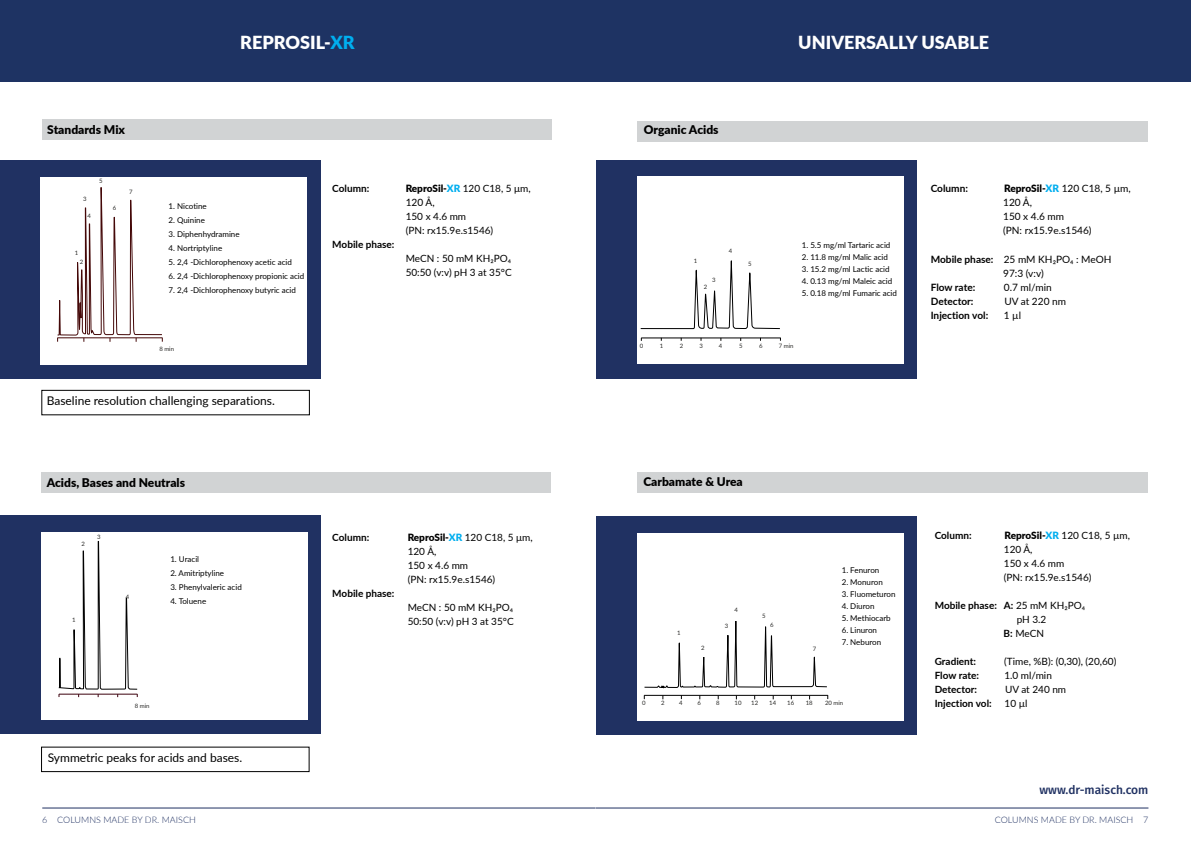
<style>
.page{position:relative;width:1191px;height:842px;background:#fff}
.page>*{position:absolute;margin:0;border:0;box-sizing:border-box;transform-origin:0 0}
.t1{font:900 18px "Lato";color:#fff}
.t2{font:12px "Lato";color:#000}
.t3{font:900 12px "Lato";color:#000}
.t4{font:500 12px "Fira Sans";color:#203162}
.t5{font:10.1px/14.1px "Lato";color:#000}
.t6{font:700 10.1px "Lato";color:#000}
.t7{font:10px/14px "Lato";color:#000}
.t8{font:700 10px "Lato";color:#000}
.t9{font:300 9px "Lato";color:#203162}
.t10{font:8px "Lato";color:#000}
.t11{font:6px "Lato";color:#292927}
.s1{color:#00aeef}
.s2{font-weight:900}
.s3{font-weight:900;color:#00aeef}
.s4{font-weight:700}
.s5{font-weight:400}
.s6{color:#fff}
</style>
<div class="page">
<div style="left:596px;top:516px;width:320px;height:218px;background:#203162"></div>
<div style="left:637px;top:533px;width:266px;height:188px;background:#fff"></div>
<div style="left:0;top:0;width:1191px;height:82px;background:#1e3363"></div>
<div style="left:637px;top:472px;width:510px;height:21px;background:#d1d3d4"></div>
<div style="left:596px;top:160px;width:321px;height:218px;background:#203162"></div>
<div style="left:637px;top:176px;width:267px;height:188px;background:#fff"></div>
<div style="left:637px;top:121px;width:511px;height:21px;background:#d1d3d4"></div>
<div style="left:42px;top:119px;width:509px;height:21px;background:#d1d3d4"></div>
<div style="left:42px;top:472px;width:509px;height:20px;background:#d1d3d4"></div>
<div style="left:0;top:516px;width:321px;height:218px;background:#203162"></div>
<div style="left:41px;top:532px;width:267px;height:188px;background:#fff"></div>
<div style="left:0;top:160px;width:320px;height:218px;background:#203162"></div>
<div style="left:41px;top:177px;width:266px;height:187px;background:#fff"></div>
<svg style="left:57px;top:187px;width:106px;height:155px"></svg>
<svg style="left:58px;top:541px;width:80px;height:157px"></svg>
<div style="left:41px;top:390px;width:269px;height:25px;border:1px solid #000"></div>
<svg style="left:640px;top:260px;width:141px;height:81px"></svg>
<svg style="left:644px;top:621px;width:184px;height:79px"></svg>
<div style="left:41px;top:747px;width:269px;height:25px;border:1px solid #000"></div>
<hr style="left:595px;top:808px;width:553px;height:1px;background:#203162">
<hr style="left:42px;top:808px;width:553px;height:1px;background:#203162">
<h1 class="t1" style="left:240px;top:29px;width:116px">REPROSIL-<span class="s1">XR</span></h1>
<h1 class="t1" style="left:798px;top:29px;width:192px">UNIVERSALLY USABLE</h1>
<h2 class="t3" style="left:47px;top:121px;width:79px">Standards Mix</h2>
<h2 class="t3" style="left:644px;top:121px;width:76px">Organic Acids</h2>
<p class="t11" style="left:83px;top:195px;width:5px">3</p>
<p class="t11" style="left:88px;top:211px;width:5px">4</p>
<p class="t11" style="left:99px;top:177px;width:5px">5</p>
<p class="t11" style="left:113px;top:204px;width:5px">6</p>
<p class="t11" style="left:75px;top:249px;width:5px">1</p>
<p class="t11" style="left:80px;top:258px;width:5px">2</p>
<p class="t11" style="left:129px;top:188px;width:5px">7</p>
<p class="t10" style="left:169px;top:200px;width:40px">1. Nicotine</p>
<p class="t10" style="left:169px;top:214px;width:38px">2. Quinine</p>
<p class="t10" style="left:169px;top:228px;width:72px">3. Diphenhydramine</p>
<p class="t10" style="left:169px;top:242px;width:55px">4. Nortriptyline</p>
<p class="t10" style="left:169px;top:256px;width:125px">5. 2,4 -Dichlorophenoxy acetic acid</p>
<p class="t10" style="left:169px;top:270px;width:137px">6. 2,4 -Dichlorophenoxy propionic acid</p>
<p class="t10" style="left:169px;top:284px;width:129px">7. 2,4 -Dichlorophenoxy butyric acid</p>
<p class="t8" style="left:332px;top:181px;width:38px">Column:</p>
<p class="t8" style="left:332px;top:237px;width:64px">Mobile phase:</p>
<p class="t7" style="left:406px;top:181px;width:126px"><span class="s2">ReproSil-</span><span class="s3">XR</span> 120 C18, 5 μm,</p>
<p class="t5" style="left:406px;top:195px;width:30px">120 Å,</p>
<p class="t7" style="left:406px;top:209px;width:89px">150 x 4.6 mm<br>(PN: rx15.9e.s1546)</p>
<p class="t7" style="left:406px;top:251px;width:107px">MeCN : 50 mM KH₂PO₄<br>50:50 (v:v) pH 3 at 35°C</p>
<p class="t11" style="left:694px;top:257px;width:5px">1</p>
<p class="t11" style="left:712px;top:276px;width:5px">3</p>
<p class="t11" style="left:704px;top:282px;width:5px">2</p>
<p class="t11" style="left:729px;top:247px;width:5px">4</p>
<p class="t11" style="left:748px;top:259px;width:5px">5</p>
<p class="t10" style="left:801px;top:239px;width:90px">1. 5.5 mg/ml Tartaric acid</p>
<p class="t10" style="left:801px;top:251px;width:88px">2. 11.8 mg/ml Malic acid</p>
<p class="t10" style="left:801px;top:263px;width:89px">3. 15.2 mg/ml Lactic acid</p>
<p class="t10" style="left:801px;top:275px;width:92px">4. 0.13 mg/ml Maleic acid</p>
<p class="t10" style="left:801px;top:287px;width:97px">5. 0.18 mg/ml Fumaric acid</p>
<p class="t6" style="left:930px;top:181px;width:39px">Column:</p>
<p class="t5" style="left:1003px;top:181px;width:129px"><span class="s2">ReproSil-</span><span class="s3">XR</span> 120 C18, 5 µm,<br>120 Å,<br>150 x 4.6 mm<br>(PN: rx15.9e.s1546)</p>
<p class="t5" style="left:930px;top:251px;width:182px;text-align:center"><span class="s4">Mobile phase:</span> 25 mM KH₂PO₄ : MeOH<br>97:3 (v:v)</p>
<p class="t6" style="left:930px;top:280px;width:46px">Flow rate:</p>
<p class="t5" style="left:1004px;top:280px;width:50px">0.7 ml/min</p>
<p class="t6" style="left:930px;top:294px;width:44px">Detector:</p>
<p class="t5" style="left:1004px;top:294px;width:63px">UV at 220 nm</p>
<p class="t6" style="left:930px;top:308px;width:59px">Injection vol:</p>
<p class="t5" style="left:1003px;top:308px;width:19px">1 µl</p>
<p class="t11" style="left:159px;top:345px;width:16px">8 min</p>
<p class="t11" style="left:640px;top:341px;width:5px">0</p>
<p class="t11" style="left:660px;top:341px;width:5px">1</p>
<p class="t11" style="left:680px;top:341px;width:5px">2</p>
<p class="t11" style="left:699px;top:341px;width:5px">3</p>
<p class="t11" style="left:719px;top:341px;width:5px">4</p>
<p class="t11" style="left:739px;top:341px;width:5px">5</p>
<p class="t11" style="left:759px;top:341px;width:5px">6</p>
<p class="t11" style="left:778px;top:341px;width:16px">7 min</p>
<h2 class="t2" style="left:47px;top:392px;width:230px">Baseline resolution challenging separations.</h2>
<h2 class="t3" style="left:47px;top:473px;width:140px">Acids, Bases and Neutrals</h2>
<p class="t11" style="left:82px;top:540px;width:5px">2</p>
<p class="t11" style="left:97px;top:533px;width:5px">3</p>
<p class="t11" style="left:72px;top:616px;width:5px">1</p>
<p class="t11" style="left:126px;top:592px;width:5px">4</p>
<p class="t10" style="left:170px;top:553px;width:30px">1. Uracil</p>
<p class="t10" style="left:170px;top:567px;width:55px">2. Amitriptyline</p>
<p class="t10" style="left:170px;top:581px;width:73px">3. Phenylvaleric acid</p>
<p class="t10" style="left:170px;top:595px;width:37px">4. Toluene</p>
<p class="t11" style="left:135px;top:702px;width:16px">8 min</p>
<h2 class="t2" style="left:48px;top:748px;width:196px">Symmetric peaks for acids and bases.</h2>
<p class="t8" style="left:332px;top:530px;width:38px">Column:</p>
<p class="t8" style="left:332px;top:586px;width:64px">Mobile phase:</p>
<p class="t7" style="left:408px;top:530px;width:126px"><span class="s2">ReproSil-</span><span class="s3">XR</span> 120 C18, 5 μm,<br>120 Å,<br>150 x 4.6 mm<br>(PN: rx15.9e.s1546)</p>
<p class="t7" style="left:408px;top:600px;width:107px">MeCN : 50 mM KH₂PO₄<br>50:50 (v:v) pH 3 at 35°C</p>
<h2 class="t3" style="left:643px;top:472px;width:101px">Carbamate &amp; Urea</h2>
<p class="t11" style="left:677px;top:628px;width:5px">1</p>
<p class="t11" style="left:701px;top:643px;width:5px">2</p>
<p class="t11" style="left:734px;top:606px;width:5px">4</p>
<p class="t11" style="left:725px;top:621px;width:5px">3</p>
<p class="t11" style="left:762px;top:611px;width:5px">5</p>
<p class="t11" style="left:770px;top:620px;width:5px">6</p>
<p class="t11" style="left:813px;top:644px;width:5px">7</p>
<p class="t10" style="left:841px;top:565px;width:39px">1. Fenuron</p>
<p class="t10" style="left:841px;top:577px;width:43px">2. Monuron</p>
<p class="t10" style="left:841px;top:589px;width:55px">3. Fluometuron</p>
<p class="t10" style="left:841px;top:601px;width:34px">4. Diuron</p>
<p class="t10" style="left:841px;top:613px;width:51px">5. Methiocarb</p>
<p class="t10" style="left:841px;top:625px;width:37px">6. Linuron</p>
<p class="t10" style="left:841px;top:637px;width:41px">7. Neburon</p>
<p class="t11" style="left:642px;top:699px;width:5px">0</p>
<p class="t11" style="left:661px;top:699px;width:5px">2</p>
<p class="t11" style="left:679px;top:699px;width:5px">4</p>
<p class="t11" style="left:697px;top:699px;width:5px">6</p>
<p class="t11" style="left:716px;top:699px;width:5px">8</p>
<p class="t11" style="left:734px;top:699px;width:8px">10</p>
<p class="t11" style="left:751px;top:699px;width:8px">12</p>
<p class="t11" style="left:769px;top:699px;width:8px">14</p>
<p class="t11" style="left:787px;top:699px;width:8px">16</p>
<p class="t11" style="left:805px;top:699px;width:8px">18</p>
<p class="t11" style="left:825px;top:699px;width:20px">20 min</p>
<p class="t8" style="left:934px;top:528px;width:38px">Column:</p>
<p class="t7" style="left:1004px;top:528px;width:128px"><span class="s2">ReproSil-</span><span class="s3">XR</span> 120 C18, 5 µm,<br>120 Å,<br>150 x 4.6 mm<br>(PN: rx15.9e.s1546)</p>
<p class="t8" style="left:934px;top:598px;width:152px">Mobile phase: A: <span class="s5">25 mM KH₂PO₄</span></p>
<p class="t7" style="left:1016px;top:612px;width:31px">pH 3.2</p>
<p class="t7" style="left:1003px;top:626px;width:42px"><span class="s4">B:</span> MeCN</p>
<p class="t8" style="left:934px;top:654px;width:43px">Gradient:</p>
<p class="t7" style="left:1004px;top:654px;width:114px">(Time, %B): (0,30), (20,60)</p>
<p class="t8" style="left:934px;top:668px;width:46px">Flow rate:</p>
<p class="t7" style="left:1004px;top:668px;width:49px">1.0 ml/min</p>
<p class="t8" style="left:934px;top:682px;width:44px">Detector:</p>
<p class="t7" style="left:1005px;top:682px;width:63px">UV at 240 nm</p>
<p class="t8" style="left:934px;top:696px;width:58px">Injection vol:</p>
<p class="t7" style="left:1004px;top:696px;width:25px">10 µl</p>
<h2 class="t4" style="left:1039px;top:780px;width:111px">www.dr-maisch.com</h2>
<p class="t9" style="left:42px;top:814px;width:155px">6 <span class="s6">6</span> COLUMNS MADE BY DR. MAISCH</p>
<p class="t9" style="left:994px;top:814px;width:155px">COLUMNS MADE BY DR. MAISCH 7</p>
</div>
